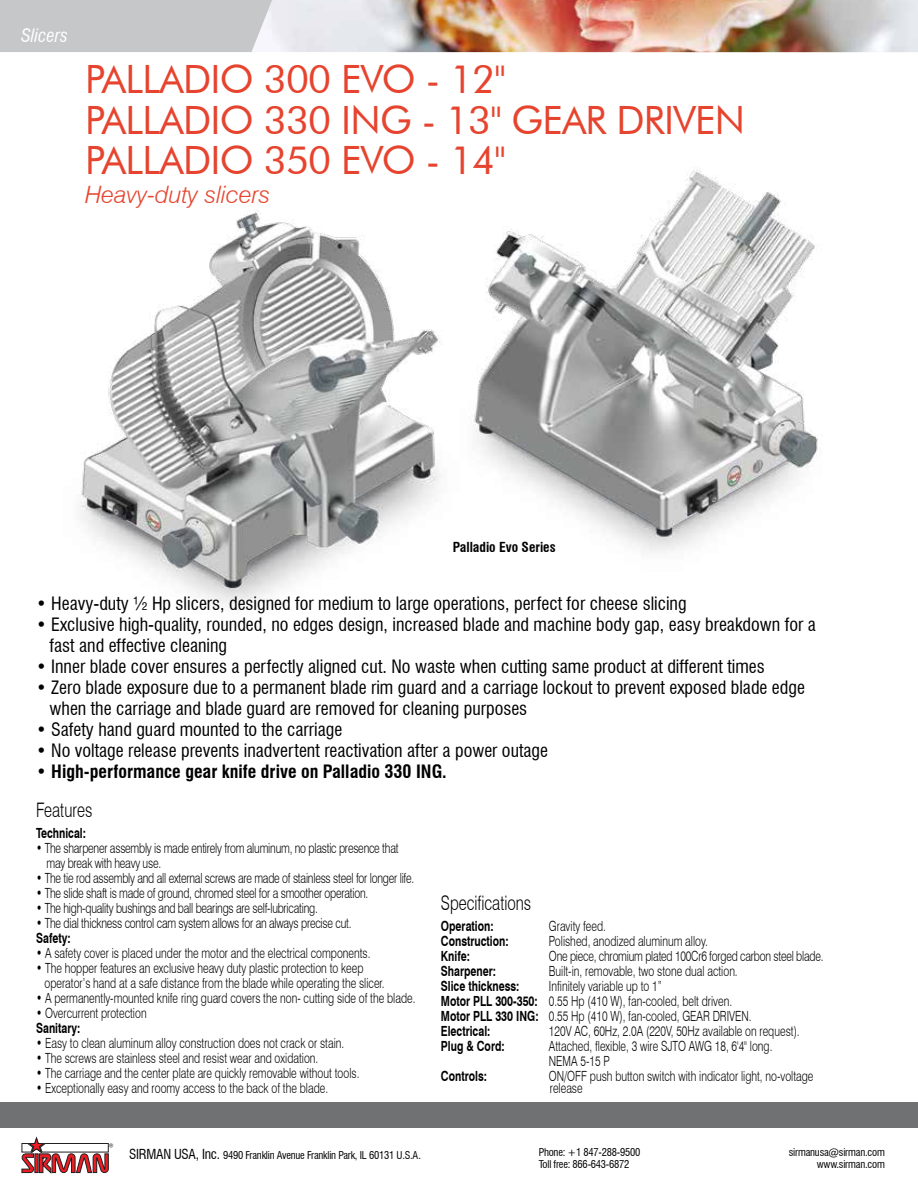
<style>
.page{position:relative;width:918px;height:1188px;background:#fff}
.page>*{position:absolute;margin:0;border:0;box-sizing:border-box;transform-origin:0 0}
.t1{font:39px/40.5px "Futura BT";letter-spacing:-.02em;color:#e6442e}
.t2{font:italic 300 24px "Swiss 721 BT";color:#e6442e}
.t3{font:300 19.95px "Swiss 721 BT";color:#000;scale:.75 1}
.t4{font:condensed 18px/21px "Swiss 721 BT";color:#000}
.t5{font:700 condensed 18px "Swiss 721 BT";color:#000}
.t6{font:italic condensed 18px "Swiss 721 BT";color:#fff}
.t7{font:300 13.95px/15px "Swiss 721 BT";color:#000;scale:.75 1}
.t8{font:300 13.95px/15px "Swiss 721 BT";letter-spacing:-.02em;color:#000;scale:.75 1}
.t9{font:700 13.95px "Swiss 721 BT";color:#000;scale:.75 1}
.t10{font:700 condensed 13.5px "Swiss 721 BT";color:#000}
.t11{font:condensed 10.5px/12px "Swiss 721 BT";letter-spacing:-.02em;color:#000}
.s1{font-weight:400}
.s2{font-weight:700}
.s3{font-size:13.5px}
</style>
<div class="page">
<div style="left:0;top:1103px;width:918px;height:25px;background:#707172"></div>
<div style="left:0;top:0;width:251px;height:52px;background:#c6c7c8"></div>
<img style="left:251px;top:0;width:667px;height:52px">
<img style="left:79px;top:209px;width:346px;height:395px">
<img style="left:425px;top:169px;width:395px;height:383px">
<svg style="left:22px;top:1137px;width:91px;height:36px"></svg>
<p class="t6" style="left:21px;top:25px;width:48px">Slicers</p>
<h1 class="t1" style="left:85px;top:59px;width:661px">PALLADIO 300 EVO - 12"<br>PALLADIO 330 ING - 13" GEAR DRIVEN<br>PALLADIO 350 EVO - 14"</h1>
<h2 class="t2" style="left:85px;top:180px;width:187px">Heavy-duty slicers</h2>
<p class="t10" style="left:453px;top:539px;width:104px">Palladio Evo Series</p>
<p class="t4" style="left:36px;top:593px;width:652px">• Heavy-duty ½ Hp slicers, designed for medium to large operations, perfect for cheese slicing</p>
<p class="t4" style="left:50px;top:614px;width:768px;text-indent:-13px">• Exclusive high-quality, rounded, no edges design, increased blade and machine body gap, easy breakdown for a fast and effective cleaning</p>
<p class="t4" style="left:36px;top:656px;width:730px">• Inner blade cover ensures a perfectly aligned cut. No waste when cutting same product at different times</p>
<p class="t4" style="left:50px;top:677px;width:757px;text-indent:-13px">• Zero blade exposure due to a permanent blade rim guard and a carriage lockout to prevent exposed blade edge when the carriage and blade guard are removed for cleaning purposes</p>
<p class="t4" style="left:36px;top:719px;width:308px">• Safety hand guard mounted to the carriage</p>
<p class="t4" style="left:36px;top:740px;width:513px">• No voltage release prevents inadvertent reactivation after a power outage</p>
<p class="t5" style="left:36px;top:761px;width:412px"><span class="s1">•</span> High-performance gear knife drive on Palladio 330 ING.</p>
<h3 class="t3" style="left:36px;top:798px;width:77px">Features</h3>
<p class="t9" style="left:36px;top:824px;width:68px">Technical:</p>
<p class="t8" style="left:46px;top:840px;width:471px;text-indent:-10px">• The sharpener assembly is made entirely from aluminum, no plastic presence that may break with heavy use.</p>
<p class="t8" style="left:36px;top:870px;width:506px">• The tie rod assembly and all external screws are made of stainless steel for longer life.</p>
<p class="t8" style="left:36px;top:885px;width:445px">• The slide shaft is made of ground, chromed steel for a smoother operation.</p>
<p class="t8" style="left:36px;top:900px;width:377px">• The high-quality bushings and ball bearings are self-lubricating.</p>
<p class="t8" style="left:36px;top:915px;width:422px">• The dial thickness control cam system allows for an always precise cut.</p>
<p class="t9" style="left:36px;top:929px;width:47px">Safety:</p>
<p class="t7" style="left:36px;top:945px;width:447px">• A safety cover is placed under the motor and the electrical components.</p>
<p class="t7" style="left:45px;top:960px;width:455px;text-indent:-8px">• The hopper features an exclusive heavy duty plastic protection to keep operator’s hand at a safe distance from the blade while operating the slicer.</p>
<p class="t7" style="left:36px;top:990px;width:507px">• A permanently-mounted knife ring guard covers the non- cutting side of the blade.</p>
<p class="t7" style="left:36px;top:1005px;width:149px">• Overcurrent protection</p>
<p class="t9" style="left:36px;top:1019px;width:60px">Sanitary:</p>
<p class="t7" style="left:36px;top:1035px;width:412px">• Easy to clean aluminum alloy construction does not crack or stain.</p>
<p class="t7" style="left:36px;top:1050px;width:378px">• The screws are stainless steel and resist wear and oxidation.</p>
<p class="t7" style="left:36px;top:1065px;width:433px">• The carriage and the center plate are quickly removable without tools.</p>
<p class="t7" style="left:36px;top:1080px;width:391px">• Exceptionally easy and roomy access to the back of the blade.</p>
<h3 class="t3" style="left:441px;top:891px;width:122px">Specifications</h3>
<p class="t9" style="left:441px;top:917px;width:72px">Operation:</p>
<p class="t7" style="left:549px;top:918px;width:78px">Gravity feed.</p>
<p class="t9" style="left:441px;top:932px;width:92px">Construction:</p>
<p class="t7" style="left:549px;top:933px;width:214px">Polished, anodized aluminum alloy.</p>
<p class="t9" style="left:441px;top:947px;width:40px">Knife:</p>
<p class="t8" style="left:549px;top:948px;width:368px">One piece, chromium plated 100Cr6 forged carbon steel blade.</p>
<p class="t9" style="left:441px;top:962px;width:75px">Sharpener:</p>
<p class="t7" style="left:549px;top:963px;width:253px">Built-in, removable, two stone dual action.</p>
<p class="t9" style="left:441px;top:977px;width:106px">Slice thickness:</p>
<p class="t7" style="left:441px;top:978px;width:416px;text-indent:108px">Infinitely variable up to 1”<br><span class="s2">Motor PLL 300-350:</span> 0.55 Hp (410 W), fan-cooled, belt driven.<br><span class="s2">Motor PLL 330 ING:</span> 0.55 Hp (410 W), fan-cooled, GEAR DRIVEN.<br><span class="s2">Electrical:</span></p>
<p class="t7" style="left:549px;top:1023px;width:336px">120V AC, 60Hz, 2.0A (220V, 50Hz available on request).</p>
<p class="t9" style="left:441px;top:1037px;width:87px">Plug &amp; Cord:</p>
<p class="t7" style="left:549px;top:1038px;width:300px">Attached, flexible, 3 wire SJTO AWG 18, 6'4" long.<br>NEMA 5-15 P</p>
<p class="t9" style="left:441px;top:1067px;width:63px">Controls:</p>
<p class="t7" style="left:549px;top:1070px;width:354px;line-height:12px">ON/OFF push button switch with indicator light, no-voltage release</p>
<p class="t11" style="left:129px;top:1149px;width:293px"><span class="s3">SIRMAN USA, Inc.</span> 9490 Franklin Avenue Franklin Park, IL 60131 U.S.A.</p>
<p class="t11" style="left:539px;top:1147px;width:103px">Phone: +1 847-288-9500<br>Toll free: 866-643-6872</p>
<p class="t11" style="left:789px;top:1147px;width:98px;text-align:right">sirmanusa@sirman.com www.sirman.com</p>
</div>
